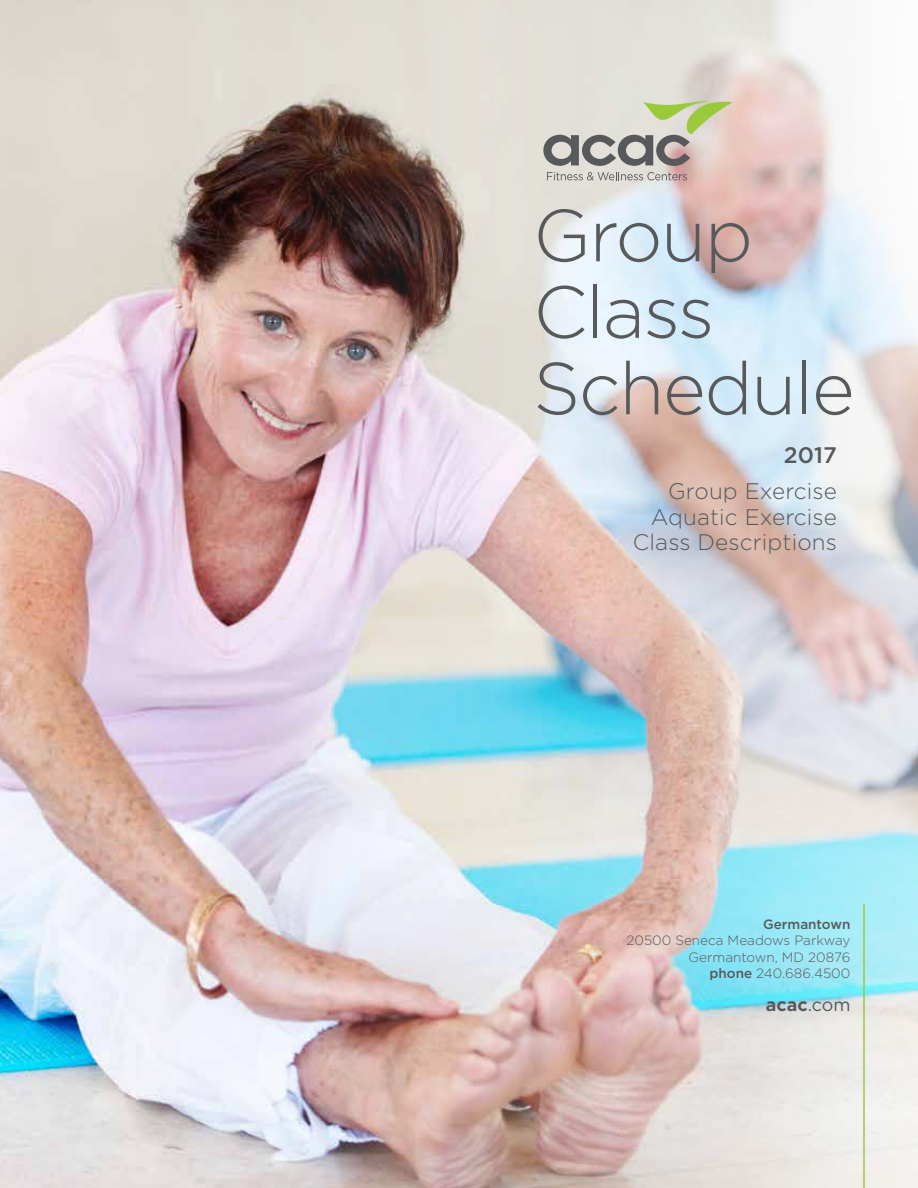
<style>
.page{position:relative;width:918px;height:1188px;background:#fff}
.page>*{position:absolute;margin:0;border:0;box-sizing:border-box;transform-origin:0 0}
.t1{font:300 73.5px/76.5px "Gotham";letter-spacing:-.02em;color:#58595b}
.t2{font:300 22.5px/25.5px "Gotham";letter-spacing:.005em;color:#58595b;text-align:right}
.t3{font:500 22.5px "Gotham";color:#58595b}
.t4{font:700 18px "Gotham";color:#58595b}
.t5{font:300 13.5px/16.5px "Gotham";color:#58595b;text-align:right}
.t6{font:500 13.5px "Gotham";color:#58595b}
.s1{font-weight:500}
.s2{font-weight:400}
</style>
<div class="page">
<img style="left:0;top:0;width:918px;height:1188px">
<svg style="left:547px;top:172px;width:140px;height:8px"></svg>
<svg style="left:543px;top:101px;width:189px;height:65px;background:#c1c0b0"></svg>
<hr style="left:863px;top:904px;width:2px;height:284px;background:#9aca3c">
<h1 class="t1" style="left:533px;top:195px;width:323px">Group<br>Class<br>Schedule</h1>
<h2 class="t3" style="left:784px;top:441px;width:55px">2017</h2>
<h2 class="t2" style="left:633px;top:478px;width:206px">Group Exercise<br>Aquatic Exercise<br>Class Descriptions</h2>
<p class="t6" style="left:763px;top:915px;width:89px">Germantown</p>
<p class="t5" style="left:627px;top:932px;width:225px">20500 Seneca Meadows Parkway<br>Germantown, MD 20876<br><span class="s1">phone</span> 240.686.4500</p>
<h3 class="t4" style="left:766px;top:993px;width:86px">acac<span class="s2">.com</span></h3>
</div>
